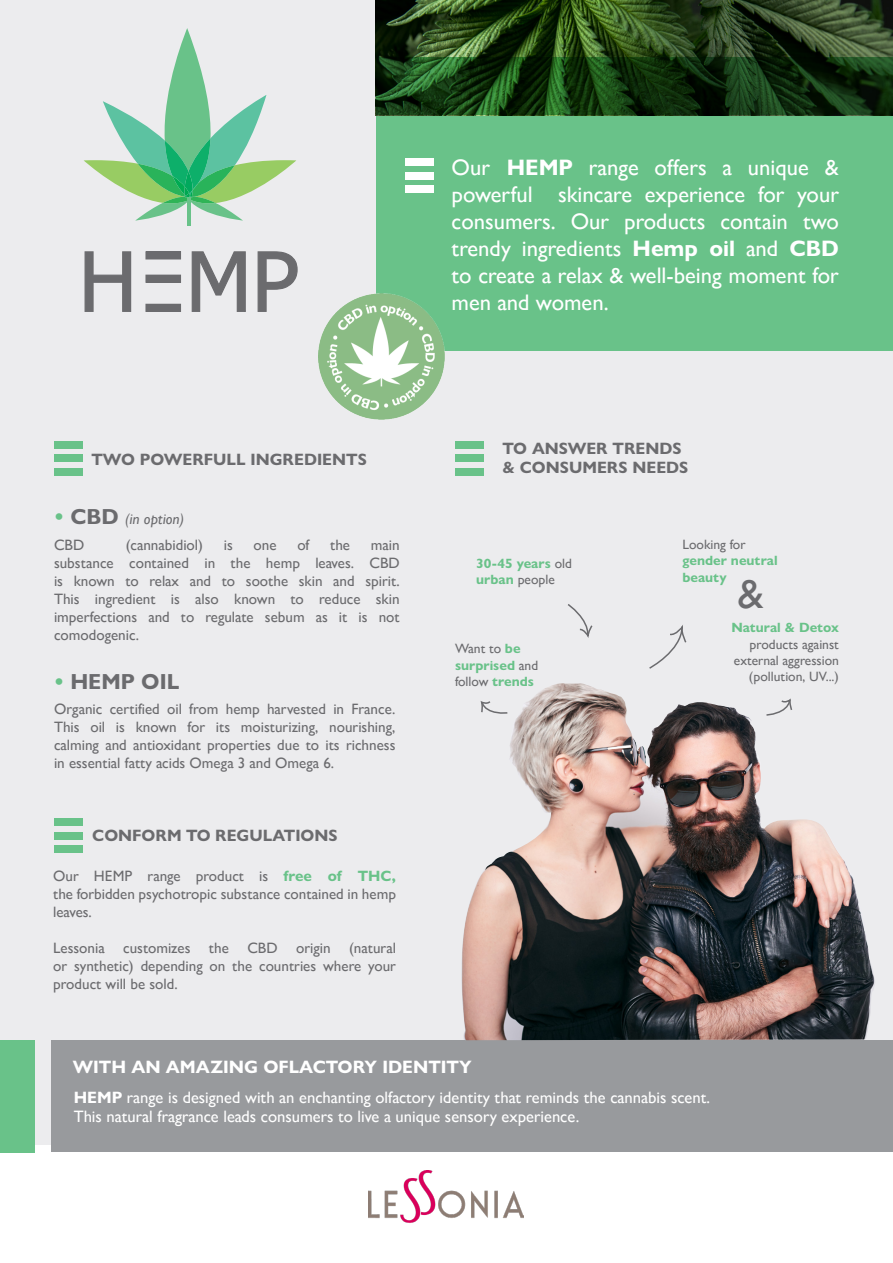
<style>
.page{position:relative;width:893px;height:1263px;background:#fff}
.page>*{position:absolute;margin:0;border:0;box-sizing:border-box;transform-origin:0 0}
.t1{font:42px "Gill Sans Nova";color:#6b6b6e}
.t2{font:22.5px/27px "Gill Sans Nova";color:#fff;text-align:justify}
.t3{font:700 21.9px "Gill Sans Nova";color:#6b6b6e}
.t4{font:700 18px "Gill Sans Nova";color:#fff}
.t5{font:16.5px/19.8px "Gill Sans Nova";color:#fff}
.t6{font:700 16.5px/19.8px "Gill Sans Nova";color:#6b6b6e}
.t7{font:15px/18px "Gill Sans Nova";color:#6b6b6e;text-align:justify}
.t8{font:italic 15px "Gill Sans Nova";color:#6b6b6e}
.t9{font:13.5px/16.2px "Gill Sans Nova";color:#6b6b6e;text-align:right}
.t10{font:700 13.5px/16.2px "Gill Sans Nova";color:#69c289}
.s1{font-weight:700}
.s2{font-weight:700;font-style:normal;font-size:21.9px;color:#69c289}
.s3{font-weight:700;font-style:normal;font-size:21.9px}
.s4{color:#69c289}
.s5{font-weight:700;color:#69c289}
.s6{font-weight:400;color:#6b6b6e}
</style>
<div class="page">
<div style="left:0;top:0;width:893px;height:1226px;background:#ececee"></div>
<div style="left:0;top:1145px;width:893px;height:118px;background:#fff"></div>
<img style="left:368px;top:1170px;width:155px;height:53px">
<div style="left:0;top:1040px;width:34px;height:112px;background:#69c289"></div>
<div style="left:51px;top:1040px;width:842px;height:111px;background:#989a9d"></div>
<img style="left:461px;top:684px;width:414px;height:356px">
<svg style="left:568px;top:604px;width:25px;height:34px"></svg>
<svg style="left:479px;top:699px;width:30px;height:16px"></svg>
<div style="left:456px;top:441px;width:28px;height:7px;background:#69c289"></div>
<div style="left:456px;top:455px;width:28px;height:7px;background:#69c289"></div>
<div style="left:456px;top:468px;width:28px;height:8px;background:#69c289"></div>
<div style="left:376px;top:109px;width:517px;height:241px;background:#69c289"></div>
<div style="left:405px;top:158px;width:28px;height:8px;background:#fff"></div>
<div style="left:405px;top:172px;width:28px;height:7px;background:#fff"></div>
<div style="left:405px;top:185px;width:28px;height:8px;background:#fff"></div>
<svg style="left:84px;top:28px;width:212px;height:193px"></svg>
<hr style="left:187px;top:198px;width:4px;height:28px;background:#69c289">
<svg style="left:85px;top:251px;width:46px;height:61px"></svg>
<svg style="left:192px;top:251px;width:54px;height:61px"></svg>
<svg style="left:258px;top:251px;width:40px;height:61px"></svg>
<svg style="left:145px;top:304px;width:36px;height:8px"></svg>
<svg style="left:145px;top:251px;width:36px;height:8px"></svg>
<svg style="left:145px;top:275px;width:36px;height:8px"></svg>
<img style="left:376px;top:0;width:517px;height:58px">
<div style="left:54px;top:441px;width:28px;height:7px;background:#69c289"></div>
<div style="left:54px;top:455px;width:28px;height:7px;background:#69c289"></div>
<div style="left:54px;top:468px;width:28px;height:8px;background:#69c289"></div>
<svg style="left:376px;top:58px;width:517px;height:57px;background:#133511"></svg>
<img style="left:319px;top:293px;width:126px;height:127px">
<svg style="left:649px;top:625px;width:38px;height:44px"></svg>
<div style="left:54px;top:819px;width:28px;height:7px;background:#69c289"></div>
<div style="left:54px;top:832px;width:28px;height:7px;background:#69c289"></div>
<div style="left:54px;top:846px;width:28px;height:7px;background:#69c289"></div>
<svg style="left:765px;top:684px;width:28px;height:32px"></svg>
<p class="t2" style="left:452px;top:154px;width:389px">Our <span class="s1">HEMP</span> range offers a unique &amp; powerful skincare experience for your consumers. Our products contain two trendy ingredients <span class="s1">Hemp oil</span> and <span class="s1">CBD </span>to create a relax &amp; well-being moment for men and women.</p>
<p class="t6" style="left:91px;top:450px;width:277px">TWO POWERFULL INGREDIENTS</p>
<p class="t8" style="left:54px;top:510px;width:132px"><span class="s2">•</span> <span class="s3">CBD</span> (in option)</p>
<p class="t7" style="left:54px;top:536px;width:32px">CBD</p>
<p class="t7" style="left:126px;top:536px;width:79px">(cannabidiol)</p>
<p class="t7" style="left:224px;top:536px;width:11px">is</p>
<p class="t7" style="left:254px;top:536px;width:25px">one</p>
<p class="t7" style="left:297px;top:536px;width:14px">of</p>
<p class="t7" style="left:330px;top:536px;width:21px">the</p>
<p class="t7" style="left:54px;top:536px;width:347px;text-indent:317px">main substance contained in the hemp leaves. CBD is known to relax and to soothe skin and spirit.<br>This ingredient is also known to reduce skin imperfections and to regulate sebum as it is not comodogenic.</p>
<p class="t3" style="left:54px;top:667px;width:127px"><span class="s4">•</span> HEMP OIL</p>
<p class="t7" style="left:54px;top:700px;width:343px">Organic certified oil from hemp harvested in France.<br>This oil is known for its moisturizing, nourishing, calming and antioxidant properties due to its richness in essential fatty acids Omega 3 and Omega 6.</p>
<p class="t6" style="left:92px;top:825px;width:247px">CONFORM TO REGULATIONS</p>
<p class="t7" style="left:53px;top:867px;width:344px">Our HEMP range product is <span class="s5">free of THC, </span>the forbidden psychotropic substance contained in hemp leaves.</p>
<p class="t7" style="left:53px;top:939px;width:344px">Lessonia customizes the CBD origin (natural or synthetic) depending on the countries where your product will be sold.</p>
<p class="t6" style="left:502px;top:438px;width:187px">TO ANSWER TRENDS &amp; CONSUMERS NEEDS</p>
<p class="t10" style="left:476px;top:555px;width:97px">30-45 years <span class="s6">old </span>urban <span class="s6">people</span></p>
<p class="t9" style="left:455px;top:641px;width:67px">Want to <span class="s5">be</span></p>
<p class="t10" style="left:455px;top:657px;width:85px">surprised <span class="s6">and follow</span> trends</p>
<p class="t9" style="left:682px;top:537px;width:65px">Looking for</p>
<p class="t10" style="left:682px;top:553px;width:97px">gender neutral beauty</p>
<p class="t1" style="left:737px;top:570px;width:28px">&amp;</p>
<p class="t9" style="left:731px;top:620px;width:109px"><span class="s5">Natural &amp; Detox </span>products against external aggression (pollution, UV...)</p>
<p class="t4" style="left:73px;top:1055px;width:400px">WITH AN AMAZING OFLACTORY IDENTITY</p>
<p class="t5" style="left:74px;top:1087px;width:638px"><span class="s1">HEMP</span> range is designed with an enchanting olfactory identity that reminds the cannabis scent.<br>This natural fragrance leads consumers to live a unique sensory experience.</p>
</div>
